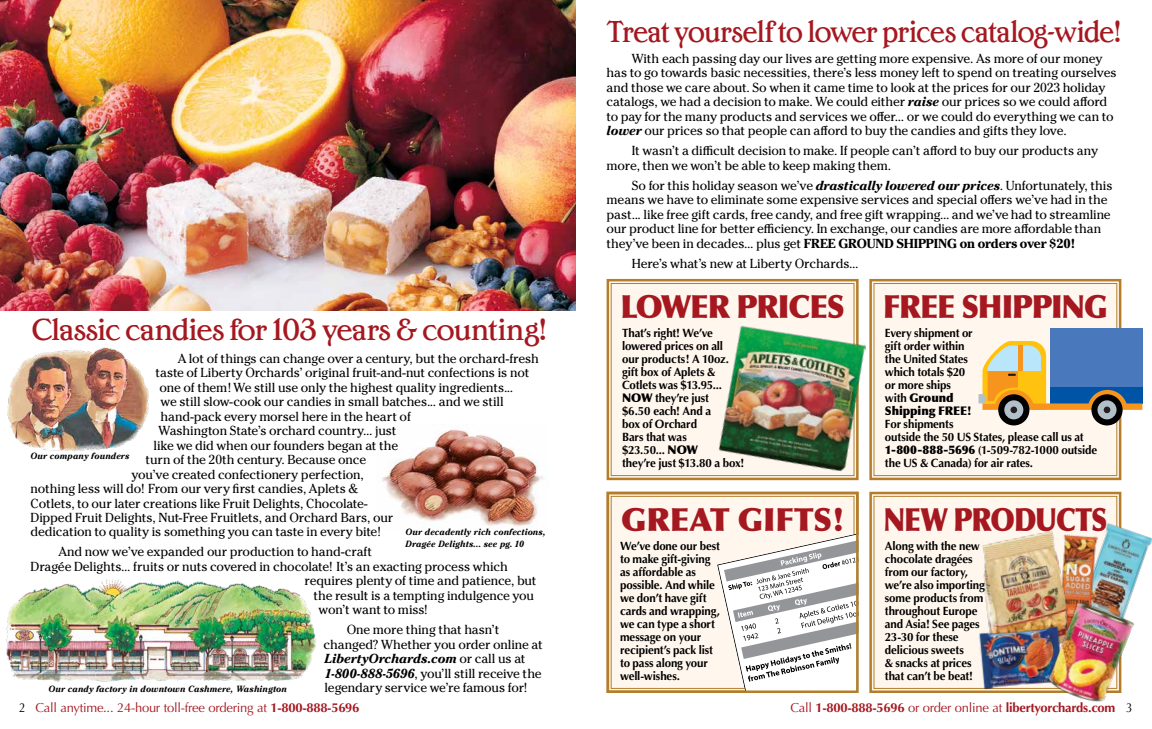
<style>
.page{position:relative;width:1152px;height:729px;background:#fff}
.page>*{position:absolute;margin:0;border:0;box-sizing:border-box;transform-origin:0 0}
.t1{font:32px "Edwardian Medium Plain";letter-spacing:-.02em;color:#a51820;scale:.94 1}
.t2{font:32px "Edwardian Medium Plain";letter-spacing:-.02em;color:#a51820}
.t3{font:900 32px "Optima";letter-spacing:-.035em;color:#a51820;scale:.93 1}
.t4{font:900 32px "Optima";letter-spacing:-.035em;color:#a51820;scale:.95 1}
.t5{font:900 32px "Optima";letter-spacing:-.01em;color:#a51820}
.t6{font:900 32px "Optima";letter-spacing:-.035em;color:#a51820;scale:.86 1}
.t7{font:13px/14.5px "Cheltenham ITC Pro";letter-spacing:-.015em;color:#000}
.t8{font:13px "Optima";letter-spacing:-.02em;color:#a51820}
.t9{font:700 13px "Optima";letter-spacing:-.02em;color:#a51820}
.t10{font:700 12px/13px "Optima";letter-spacing:-.01em;color:#000;scale:.96 1}
.t11{font:italic 700 9px/11.5px "Cheltenham ITC Pro";letter-spacing:.005em;color:#000}
.s1{font-weight:700;font-style:italic}
.s2{font-weight:700}
.s3{font-weight:900}
.s4{color:#000}
.s5{font-weight:400}
.s6{font-weight:400;color:#000}
</style>
<div class="page">
<img style="left:382px;top:429px;width:161px;height:98px">
<svg style="left:869px;top:491px;width:253px;height:202px;background:#f9eedf"></svg>
<div style="left:874px;top:496px;width:243px;height:193px;border:1px solid #b37d2a"></div>
<img style="left:1089px;top:523px;width:63px;height:71px">
<img style="left:1089px;top:533px;width:13px;height:61px">
<img style="left:962px;top:517px;width:127px;height:155px">
<svg style="left:606px;top:278px;width:253px;height:203px;background:#faefe2"></svg>
<div style="left:611px;top:283px;width:243px;height:193px;border:1px solid #b37d2a"></div>
<svg style="left:869px;top:278px;width:254px;height:203px;background:#fbf1e5"></svg>
<div style="left:874px;top:283px;width:243px;height:193px;border:1px solid #b37d2a"></div>
<div style="left:606px;top:491px;width:253px;height:202px;background:#fff7ee"></div>
<div style="left:611px;top:496px;width:243px;height:193px;border:1px solid #b37d2a"></div>
<img style="left:705px;top:311px;width:174px;height:170px">
<div style="left:1050px;top:329px;width:92px;height:74px;background:#4978bc"></div>
<div style="left:998px;top:394px;width:31px;height:31px;background:#000;border-radius:50%"></div>
<div style="left:1004px;top:400px;width:19px;height:19px;background:#b1c0c9;border-radius:50%"></div>
<div style="left:1091px;top:394px;width:32px;height:31px;background:#000;border-radius:50%"></div>
<div style="left:1097px;top:400px;width:20px;height:19px;background:#b1c0c9;border-radius:50%"></div>
<svg style="left:979px;top:341px;width:163px;height:72px"></svg>
<img style="left:978px;top:625px;width:61px;height:67px">
<img style="left:1039px;top:594px;width:96px;height:108px">
<svg style="left:717px;top:533px;width:139px;height:157px"></svg>
<div style="left:607px;top:492px;width:252px;height:201px;border:2px solid #b37d2a"></div>
<img style="left:7px;top:347px;width:142px;height:105px">
<img style="left:6px;top:579px;width:310px;height:103px">
<img style="left:0;top:0;width:576px;height:311px">
<h1 class="t1" style="left:607px;top:14px;width:550px">Treat yourself to lower prices catalog-wide!</h1>
<h1 class="t2" style="left:32px;top:312px;width:517px">Classic candies for 103 years &amp; counting!</h1>
<p class="t7" style="left:178px;top:351px;width:363px">A lot of things can change over a century, but the orchard-fresh</p>
<p class="t7" style="left:156px;top:365px;width:375px">taste of Liberty Orchards’ original fruit-and-nut confections is not</p>
<p class="t7" style="left:160px;top:380px;width:355px">one of them! We still use only the highest quality ingredients...</p>
<p class="t7" style="left:161px;top:394px;width:345px">we still slow-cook our candies in small batches... and we still</p>
<p class="t7" style="left:161px;top:409px;width:252px">hand-pack every morsel here in the heart of</p>
<p class="t7" style="left:159px;top:423px;width:239px">Washington State’s orchard country... just</p>
<p class="t7" style="left:154px;top:438px;width:246px">like we did when our founders began at the</p>
<p class="t7" style="left:146px;top:452px;width:222px">turn of the 20th century. Because once</p>
<p class="t7" style="left:132px;top:467px;width:234px">you’ve created confectionery perfection,</p>
<p class="t7" style="left:31px;top:481px;width:329px">nothing less will do! From our very first candies, Aplets &amp;</p>
<p class="t7" style="left:31px;top:496px;width:339px">Cotlets, to our later creations like Fruit Delights, Chocolate-</p>
<p class="t7" style="left:31px;top:510px;width:364px">Dipped Fruit Delights, Nut-Free Fruitlets, and Orchard Bars, our</p>
<p class="t7" style="left:31px;top:525px;width:351px">dedication to quality is something you can taste in every bite!</p>
<p class="t7" style="left:58px;top:544px;width:315px">And now we’ve expanded our production to hand-craft</p>
<p class="t7" style="left:31px;top:559px;width:479px">Dragée Delights... fruits or nuts covered in chocolate! It’s an exacting process which</p>
<p class="t7" style="left:305px;top:573px;width:234px">requires plenty of time and patience, but</p>
<p class="t7" style="left:314px;top:588px;width:222px">the result is a tempting indulgence you</p>
<p class="t7" style="left:319px;top:602px;width:110px">won’t want to miss!</p>
<p class="t7" style="left:324px;top:622px;width:221px;text-indent:23px">One more thing that hasn’t changed? Whether you order online at <span class="s1">LibertyOrchards.com</span> or call us at <span class="s1">1-800-888-5696</span>, you’ll still receive the</p>
<p class="t11" style="left:49px;top:683px;width:240px">Our candy factory in downtown Cashmere, Washington</p>
<p class="t7" style="left:325px;top:680px;width:204px">legendary service we’re famous for!</p>
<p class="t11" style="left:31px;top:450px;width:100px">Our company founders</p>
<p class="t11" style="left:406px;top:527px;width:142px">Our decadently rich confections,<br>Dragée Delights... see pg. 10</p>
<p class="t7" style="left:607px;top:51px;width:512px;text-indent:25px">With each passing day our lives are getting more expensive. As more of our money has to go towards basic necessities, there’s less money left to spend on treating ourselves and those we care about. So when it came time to look at the prices for our 2023 holiday catalogs, we had a decision to make. We could either <span class="s1">raise</span> our prices so we could afford to pay for the many products and services we offer... or we could do everything we can to <span class="s1">lower</span> our prices so that people can afford to buy the candies and gifts they love.</p>
<p class="t7" style="left:607px;top:143px;width:493px;text-indent:25px">It wasn’t a difficult decision to make. If people can’t afford to buy our products any more, then we won’t be able to keep making them.</p>
<p class="t7" style="left:607px;top:178px;width:508px;text-indent:25px">So for this holiday season we’ve <span class="s1">drastically lowered our prices</span>. Unfortunately, this means we have to eliminate some expensive services and special offers we’ve had in the past... like free gift cards, free candy, and free gift wrapping... and we’ve had to streamline our product line for better efficiency. In exchange, our candies are more affordable than they’ve been in decades... plus get <span class="s2">FREE GROUND SHIPPING on orders over $20!</span></p>
<p class="t7" style="left:632px;top:256px;width:228px">Here’s what’s new at Liberty Orchards...</p>
<h1 class="t4" style="left:620px;top:287px;width:238px">LOWER PRICES</h1>
<h1 class="t3" style="left:883px;top:287px;width:243px">FREE SHIPPING</h1>
<p class="t10" style="left:622px;top:326px;width:129px">That’s right! We’ve lowered prices on all<br>our products! A 10oz. gift box of Aplets &amp;<br>Cotlets was $13.95...<br><span class="s3">NOW</span> they’re just<br>$6.50 each! And a<br>box of Orchard<br>Bars that was<br>$23.50... <span class="s3">NOW<br></span>they’re just $13.80 a box!</p>
<p class="t10" style="left:885px;top:326px;width:93px">Every shipment or gift order within the United States which totals $20 or more ships with <span class="s3">Ground<br>Shipping FREE!</span></p>
<p class="t10" style="left:885px;top:417px;width:223px">For shipments<br>outside the 50 US States, please call us at<br><span class="s3">1-800-888-5696</span> (1-509-782-1000 outside the US &amp; Canada) for air rates.</p>
<h1 class="t5" style="left:621px;top:500px;width:224px">GREAT GIFTS!</h1>
<h1 class="t6" style="left:883px;top:500px;width:262px">NEW PRODUCTS</h1>
<p class="t10" style="left:620px;top:539px;width:106px">We’ve done our best to make gift-giving as affordable as possible. And while we don’t have gift cards and wrapping, we can type a short message on your recipient’s pack list to pass along your well-wishes.</p>
<p class="t10" style="left:885px;top:539px;width:106px">Along with the new chocolate dragées from our factory, we’re also importing some products from throughout Europe and Asia! See pages<br>23-30 for these delicious sweets<br>&amp; snacks at prices that can’t be beat!</p>
<p class="t8" style="left:19px;top:700px;width:342px"><span class="s4">2</span> Call anytime... 24-hour toll-free ordering at <span class="s2">1-800-888-5696</span></p>
<p class="t9" style="left:791px;top:700px;width:344px"><span class="s5">Call</span> 1-800-888-5696 <span class="s5">or order online at</span> libertyorchards.com <span class="s6">3</span></p>
</div>
